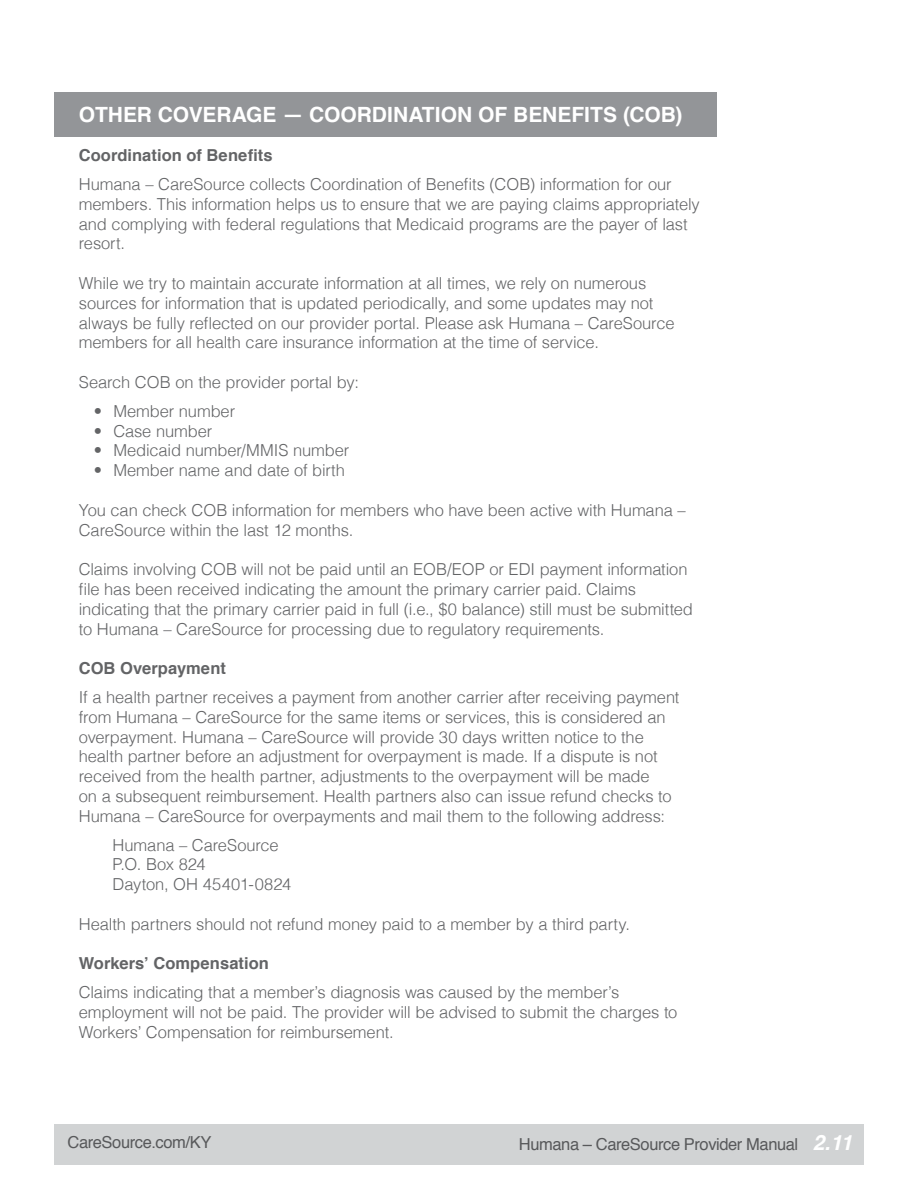
<style>
.page{position:relative;width:918px;height:1188px;background:#fff}
.page>*{position:absolute;margin:0;border:0;box-sizing:border-box;transform-origin:0 0}
.t1{font:700 21px "Helvetica";color:#fff}
.t2{font:300 16.5px/19.8px "Helvetica";letter-spacing:-.01em;color:#636466}
.t3{font:16.5px "Helvetica";letter-spacing:-.025em;color:#58595b}
.s1{font-weight:700}
.s2{font-weight:700;font-style:italic;font-size:21px;color:#fff}
</style>
<div class="page">
<div style="left:54px;top:1125px;width:810px;height:40px;background:#d1d3d4"></div>
<div style="left:54px;top:93px;width:662px;height:44px;background:#939598"></div>
<p class="t1" style="left:79px;top:97px;width:605px">OTHER COVERAGE — COORDINATION OF BENEFITS (COB)</p>
<p class="t2" style="left:79px;top:140px;width:594px;line-height:28.8px"><span class="s1">Coordination of Benefits<br></span>Humana – CareSource collects Coordination of Benefits (COB) information for our</p>
<p class="t2" style="left:79px;top:193px;width:623px">members. This information helps us to ensure that we are paying claims appropriately and complying with federal regulations that Medicaid programs are the payer of last resort.</p>
<p class="t2" style="left:79px;top:272px;width:597px">While we try to maintain accurate information at all times, we rely on numerous sources for information that is updated periodically, and some updates may not always be fully reflected on our provider portal. Please ask Humana – CareSource members for all health care insurance information at the time of service.</p>
<p class="t2" style="left:79px;top:371px;width:282px">Search COB on the provider portal by:</p>
<p class="t2" style="left:94px;top:400px;width:143px">• Member number</p>
<p class="t2" style="left:94px;top:420px;width:120px">• Case number</p>
<p class="t2" style="left:94px;top:440px;width:257px">• Medicaid number/MMIS number</p>
<p class="t2" style="left:94px;top:460px;width:253px">• Member name and date of birth</p>
<p class="t2" style="left:79px;top:499px;width:608px">You can check COB information for members who have been active with Humana –<br>CareSource within the last 12 months.</p>
<p class="t2" style="left:79px;top:559px;width:616px">Claims involving COB will not be paid until an EOB/EOP or EDI payment information file has been received indicating the amount the primary carrier paid. Claims indicating that the primary carrier paid in full (i.e., $0 balance) still must be submitted to Humana – CareSource for processing due to regulatory requirements.</p>
<p class="t2" style="left:79px;top:653px;width:602px;line-height:28.8px"><span class="s1">COB Overpayment<br></span>If a health partner receives a payment from another carrier after receiving payment</p>
<p class="t2" style="left:79px;top:706px;width:594px">from Humana – CareSource for the same items or services, this is considered an overpayment. Humana – CareSource will provide 30 days written notice to the health partner before an adjustment for overpayment is made. If a dispute is not received from the health partner, adjustments to the overpayment will be made on a subsequent reimbursement. Health partners also can issue refund checks to Humana – CareSource for overpayments and mail them to the following address:</p>
<p class="t2" style="left:113px;top:834px;width:180px">Humana – CareSource<br>P.O. Box 824<br>Dayton, OH 45401-0824</p>
<p class="t2" style="left:79px;top:913px;width:553px">Health partners should not refund money paid to a member by a third party.</p>
<p class="t2" style="left:79px;top:948px;width:542px;line-height:28.8px"><span class="s1">Workers’ Compensation<br></span>Claims indicating that a member’s diagnosis was caused by the member’s</p>
<p class="t2" style="left:79px;top:1001px;width:600px">employment will not be paid. The provider will be advised to submit the charges to<br>Workers’ Compensation for reimbursement.</p>
<p class="t3" style="left:68px;top:1130px;width:145px">CareSource.com/KY</p>
<p class="t3" style="left:519px;top:1132px;width:335px">Humana – CareSource Provider Manual <span class="s2">2.11</span></p>
</div>
